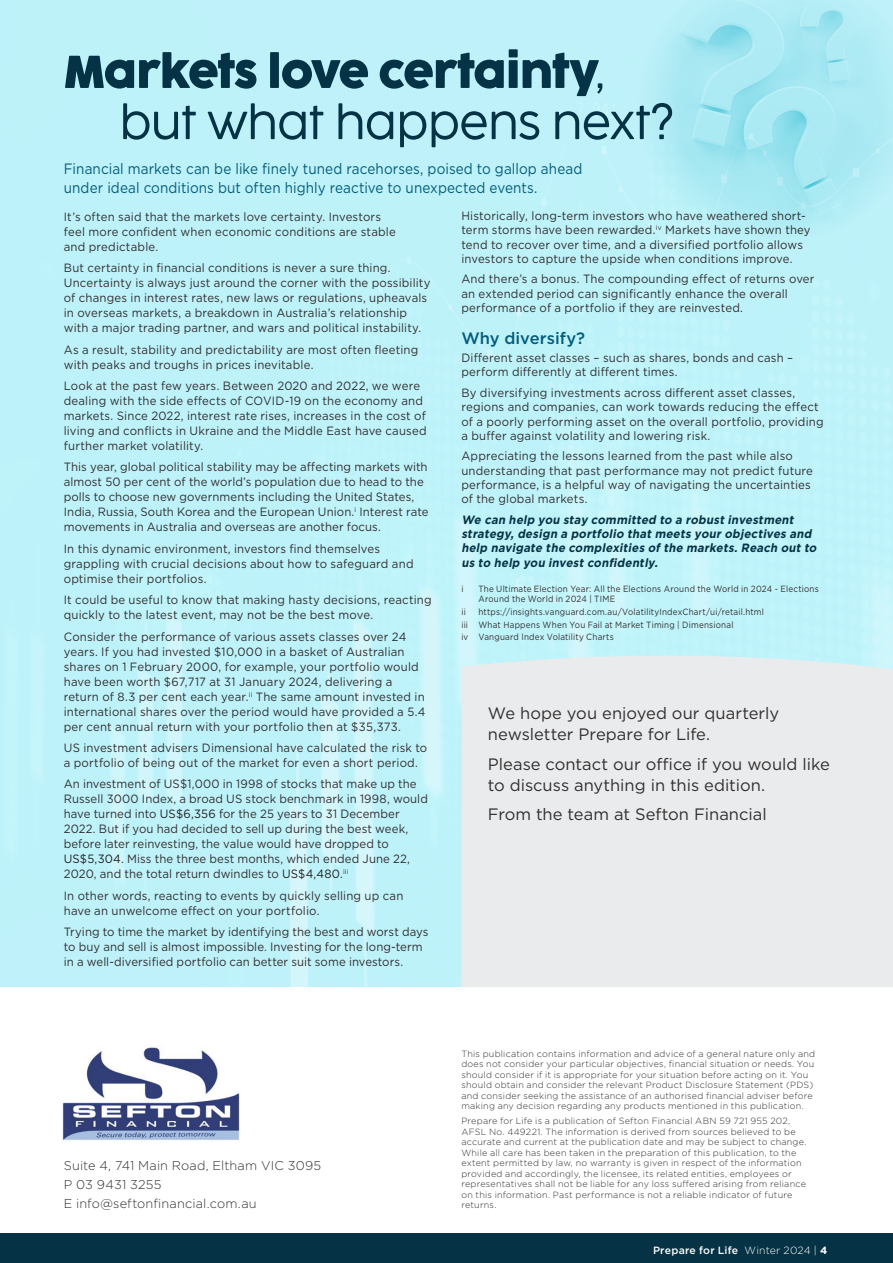
<style>
.page{position:relative;width:893px;height:1263px;background:#fff}
.page>*{position:absolute;margin:0;border:0;box-sizing:border-box;transform-origin:0 0}
.Sub_heading{font:16.5px/21px "Gotham";color:#312f30}
.Sub_heading-2{font:500 16.5px "Gotham";color:#035c7a}
.Intro{font:15px/19.5px "Gotham";letter-spacing:.005em;color:#035c7a;scale:.9 1}
.Address{font:300 12.75px "Gotham";letter-spacing:.015em;color:#312f30}
.Body_copy{font:12px/15px "Gotham";letter-spacing:.01em;color:#312f30;scale:.95 1}
.Body_copy-2{font:italic 700 12px/14.2px "Gotham";color:#053345;scale:.95 1}
.Signoff{font:500 10.5px "Gotham";letter-spacing:.02em;color:#fff}
.Disclosure{font:300 9px/10.5px "Gotham";letter-spacing:.025em;color:#312f30}
.footnote{font:9px/10.5px "Gotham";letter-spacing:.025em;color:#312f30;scale:.9 1}
.s1{color:#231f20}
.s2{font-weight:300}
.s3{font-weight:700}
</style>
<div class="page">
<div style="left:0;top:1233px;width:893px;height:30px;background:#053345"></div>
<svg style="left:123px;top:103px;width:515px;height:44px;background:#95c7d2"></svg>
<svg style="left:65px;top:49px;width:537px;height:47px;background:#75a6b2"></svg>
<img style="left:638px;top:0;width:255px;height:244px">
<div style="left:461px;top:656px;width:432px;height:331px;background:#eaebec"></div>
<img style="left:62px;top:1045px;width:178px;height:97px">
<p class="Intro" style="left:64px;top:158px;width:578px">Financial markets can be like finely tuned racehorses, poised to gallop ahead under ideal conditions but often highly reactive to unexpected events.</p>
<p class="Body_copy" style="left:64px;top:209px;width:351px">It’s often said that the markets love certainty. Investors feel more confident when economic conditions are stable and predictable.</p>
<p class="Body_copy" style="left:64px;top:260px;width:388px">But certainty in financial conditions is never a sure thing.<br>Uncertainty is always just around the corner with the possibility of changes in interest rates, new laws or regulations, upheavals in overseas markets, a breakdown in Australia’s relationship with a major trading partner, and wars and political instability.</p>
<p class="Body_copy" style="left:64px;top:342px;width:375px">As a result, stability and predictability are most often fleeting with peaks and troughs in prices inevitable.</p>
<p class="Body_copy" style="left:64px;top:378px;width:383px">Look at the past few years. Between 2020 and 2022, we were dealing with the side effects of COVID-19 on the economy and markets. Since 2022, interest rate rises, increases in the cost of living and conflicts in Ukraine and the Middle East have caused further market volatility.</p>
<p class="Body_copy" style="left:64px;top:459px;width:385px">This year, global political stability may be affecting markets with almost 50 per cent of the world’s population due to head to the polls to choose new governments including the United States, India, Russia, South Korea and the European Union.<sup>i</sup> Interest rate movements in Australia and overseas are another focus.</p>
<p class="Body_copy" style="left:64px;top:541px;width:370px">In this dynamic environment, investors find themselves grappling with crucial decisions about how to safeguard and optimise their portfolios.</p>
<p class="Body_copy" style="left:64px;top:592px;width:389px">It could be useful to know that making hasty decisions, reacting quickly to the latest event, may not be the best move.</p>
<p class="Body_copy" style="left:64px;top:628px;width:382px">Consider the performance of various assets classes over 24 years. If you had invested $10,000 in a basket of Australian shares on 1 February 2000, for example, your portfolio would have been worth $67,717 at 31 January 2024, delivering a return of 8.3 per cent each year.<sup>ii</sup> The same amount invested in international shares over the period would have provided a 5.4 per cent annual return with your portfolio then at $35,373.</p>
<p class="Body_copy" style="left:64px;top:740px;width:384px">US investment advisers Dimensional have calculated the risk to a portfolio of being out of the market for even a short period.</p>
<p class="Body_copy" style="left:64px;top:776px;width:385px">An investment of US$1,000 in 1998 of stocks that make up the Russell 3000 Index, a broad US stock benchmark in 1998, would have turned into <span class="s1">US$6,356</span> for the 25 years to 31 December 2022. But if you had decided to sell up during the best week, before later reinvesting, the value would have dropped to <span class="s1">US$5,304</span>. Miss the three best months, which ended June 22, 2020, and the total return dwindles to <span class="s1">US$4,480</span>.<sup>iii</sup></p>
<p class="Body_copy" style="left:64px;top:888px;width:359px">In other words, reacting to events by quickly selling up can have an unwelcome effect on your portfolio.</p>
<p class="Body_copy" style="left:64px;top:924px;width:385px">Trying to time the market by identifying the best and worst days to buy and sell is almost impossible. Investing for the long-term in a well-diversified portfolio can better suit some investors.</p>
<p class="Body_copy" style="left:461px;top:208px;width:369px;line-height:14.2px">Historically, long-term investors who have weathered short&shy;term storms have been rewarded.<sup>iv</sup> Markets have shown they tend to recover over time, and a diversified portfolio allows investors to capture the upside when conditions improve.</p>
<p class="Body_copy" style="left:461px;top:272px;width:373px;line-height:14.2px">And there’s a bonus. The compounding effect of returns over an extended period can significantly enhance the overall performance of a portfolio if they are reinvested.</p>
<p class="Sub_heading-2" style="left:461px;top:327px;width:125px">Why diversify?</p>
<p class="Body_copy" style="left:461px;top:350px;width:351px;line-height:14.2px">Different asset classes – such as shares, bonds and cash – perform differently at different times.</p>
<p class="Body_copy" style="left:461px;top:385px;width:383px;line-height:14.2px">By diversifying investments across different asset classes, regions and companies, can work towards reducing the effect of a poorly performing asset on the overall portfolio, providing a buffer against volatility and lowering risk.</p>
<p class="Body_copy" style="left:461px;top:449px;width:372px;line-height:14.2px">Appreciating the lessons learned from the past while also understanding that past performance may not predict future performance, is a helpful way of navigating the uncertainties of the global markets.</p>
<p class="Body_copy-2" style="left:461px;top:512px;width:378px">We can help you stay committed to a robustinvestment strategy,design a portfolio thatmeets yourobjectives and help navigate the complexities ofthe markets.Reach outto us to help you investconfidently.</p>
<p class="footnote" style="left:461px;top:583px;width:4px">i</p>
<p class="footnote" style="left:478px;top:583px;width:380px">The Ultimate Election Year: All the Elections Around the World in 2024 - Elections<br>Around the World in 2024 | TIME</p>
<p class="footnote" style="left:461px;top:606px;width:6px">ii</p>
<p class="footnote" style="left:478px;top:606px;width:319px">https://insights.vanguard.com.au/VolatilityIndexChart/ui/retail.html</p>
<p class="footnote" style="left:461px;top:619px;width:304px">iii What Happens When You Fail at Market Timing | Dimensional</p>
<p class="footnote" style="left:461px;top:632px;width:171px">iv Vanguard Index Volatility Charts</p>
<p class="Sub_heading" style="left:488px;top:702px;width:293px">We hope you enjoyed our quarterly newsletter Prepare for Life.</p>
<p class="Sub_heading" style="left:488px;top:753px;width:343px">Please contact our office if you would like to discuss anything in this edition.</p>
<p class="Sub_heading" style="left:488px;top:803px;width:280px">From the team at Sefton Financial</p>
<p class="Address" style="left:64px;top:1158px;width:259px">Suite 4, 741 Main Road, Eltham VIC 3095</p>
<p class="Address" style="left:64px;top:1176px;width:99px">P 03 9431 3255</p>
<p class="Address" style="left:64px;top:1195px;width:194px">E info@seftonfinancial.com.au</p>
<p class="Disclosure" style="left:461px;top:1048px;width:355px">This publication contains information and advice of a general nature only and does not consider your particular objectives, financial situation or needs. You should consider if it is appropriate for your situation before acting on it. You should obtain and consider the relevant Product Disclosure Statement (PDS) and consider seeking the assistance of an authorised financial adviser before making any decision regarding any products mentioned in this publication.</p>
<p class="Disclosure" style="left:461px;top:1115px;width:347px">Prepare for Life is a publication of Sefton Financial ABN 59 721 955 202, AFSL No. 449221. The information is derived from sources believed to be accurate and current at the publication date and may be subject to change.<br>While all care has been taken in the preparation of this publication, to the extent permitted by law, no warranty is given in respect of the information provided and accordingly, the licensee, its related entities, employees or representatives shall not be liable for any loss suffered arising from reliance on this information. Past performance is not a reliable indicator of future returns.</p>
<p class="Signoff" style="left:653px;top:1244px;width:176px">Prepare for Life <span class="s2">Winter 2024 |</span> <span class="s3">4</span></p>
</div>
